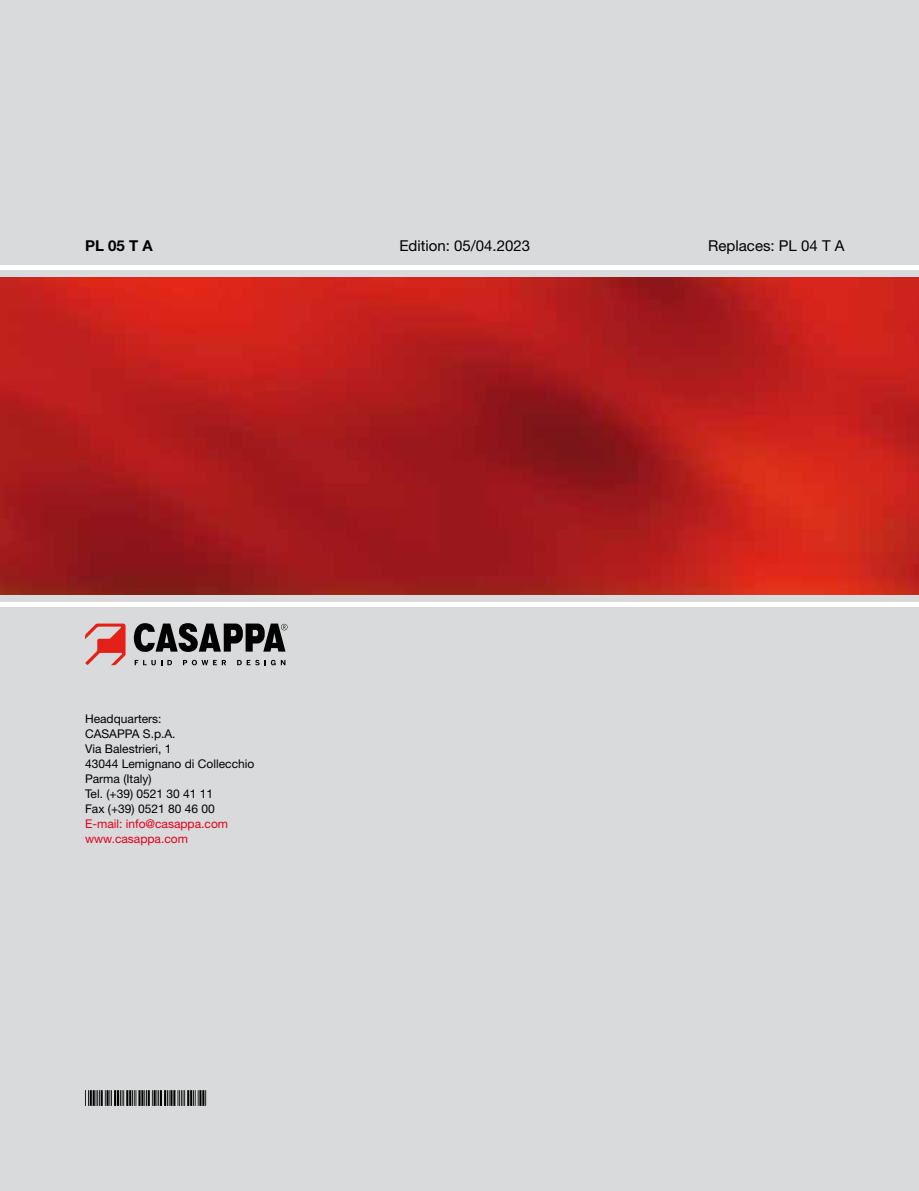
<style>
.page{position:relative;width:919px;height:1191px;background:#fff}
.page>*{position:absolute;margin:0;border:0;box-sizing:border-box;transform-origin:0 0}
.t1{font:15px "Helvetica Neue LT Std";color:#000}
.t2{font:700 15px "Helvetica Neue LT Std";color:#000}
.t3{font:12px/15px "Helvetica Neue LT Std";color:#000}
.t4{font:12px/15px "Helvetica Neue LT Std";color:#e2001a}
</style>
<div class="page">
<img style="left:0;top:276px;width:918px;height:319px">
<div style="left:0;top:0;width:918px;height:276px;background:#d9dadb"></div>
<div style="left:0;top:595px;width:918px;height:596px;background:#d9dadb"></div>
<hr style="left:0;top:266px;width:918px;height:4px;background:#fff">
<hr style="left:0;top:602px;width:918px;height:4px;background:#fff">
<svg style="left:85px;top:623px;width:40px;height:42px"></svg>
<svg style="left:133px;top:623px;width:154px;height:29px"></svg>
<svg style="left:135px;top:660px;width:37px;height:5px"></svg>
<svg style="left:183px;top:660px;width:43px;height:5px"></svg>
<svg style="left:237px;top:660px;width:22px;height:5px"></svg>
<svg style="left:265px;top:660px;width:20px;height:5px"></svg>
<svg style="left:85px;top:1090px;width:121px;height:16px;background:#616262"></svg>
<p class="t2" style="left:85px;top:236px;width:69px">PL 05 T A</p>
<p class="t1" style="left:399px;top:236px;width:132px">Edition: 05/04.2023</p>
<p class="t1" style="left:708px;top:236px;width:138px">Replaces: PL 04 T A</p>
<p class="t3" style="left:85px;top:711px;width:171px">Headquarters:<br>CASAPPA S.p.A.<br>Via Balestrieri, 1<br>43044 Lemignano di Collecchio<br>Parma (Italy)<br>Tel. (+39) 0521 30 41 11<br>Fax (+39) 0521 80 46 00</p>
<p class="t4" style="left:85px;top:816px;width:144px">E-mail: info@casappa.com www.casappa.com</p>
</div>
